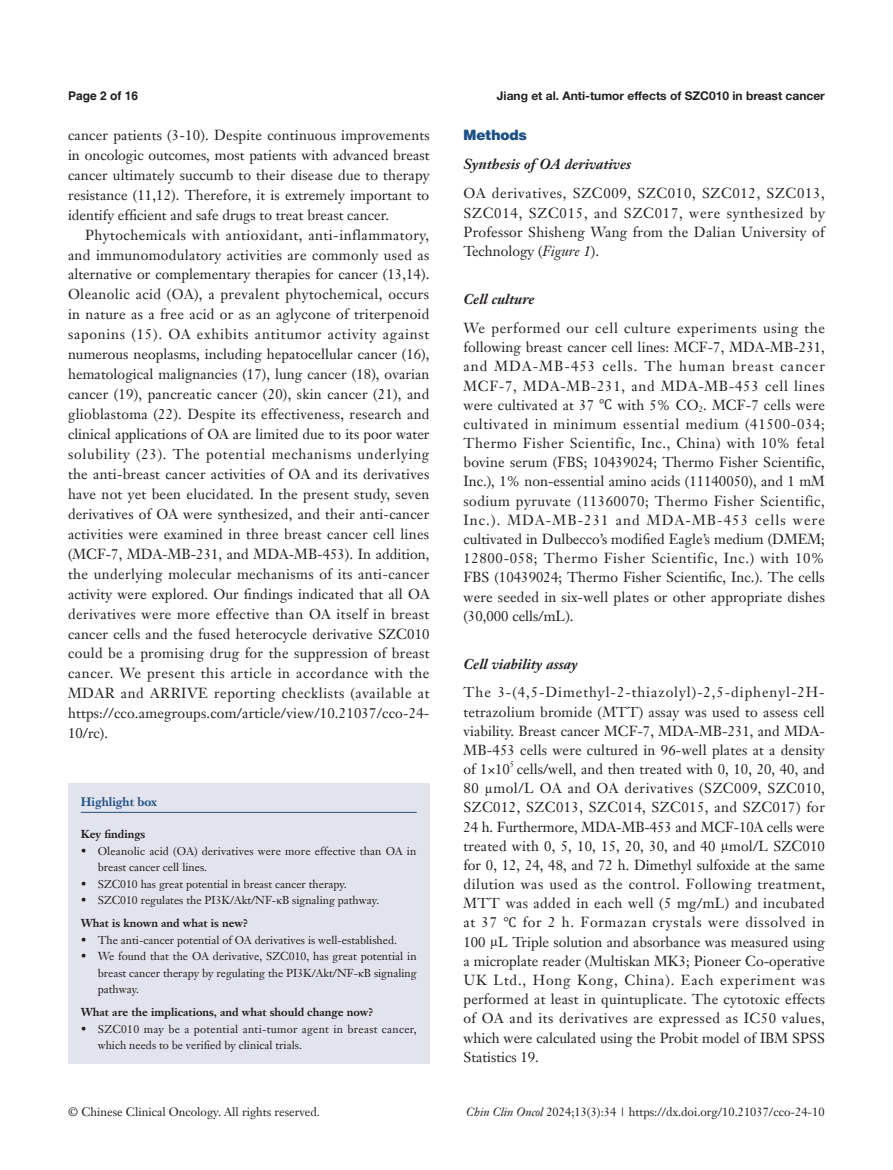
<style>
.page{position:relative;width:893px;height:1170px;background:#fff}
.page>*{position:absolute;margin:0;border:0;box-sizing:border-box;transform-origin:0 0}
.t1{font:14.25px/19.2px "Janson Text LT";letter-spacing:.01em;color:#231f20;text-align:justify}
.t2{font:italic 700 14.25px "Janson Text LT";color:#231f20}
.t3{font:900 14.25px "Helvetica";color:#1c5085}
.t4{font:12px "Janson Text LT";color:#231f20}
.t5{font:700 12px "Helvetica Neue LT Pro";color:#231f20}
.t6{font:700 12px "Janson Text LT";color:#1c5085}
.t7{font:700 12px "Helvetica";color:#231f20}
.t8{font:11.25px/16.5px "Janson Text LT";color:#231f20}
.t9{font:11.25px/16.5px "Janson Text LT";letter-spacing:.025em;color:#231f20}
.t10{font:700 11.25px "Janson Text LT";color:#231f20}
.t11{font:8.25px "Janson Text LT";color:#231f20}
.s1{font-family:"Times New Roman"}
.s2{font-weight:700}
.s3{font-style:italic}
.s4{font-family:"Cambria"}
</style>
<div class="page">
<div style="left:68px;top:782px;width:361px;height:281px;background:#e2e3ec"></div>
<hr style="left:81px;top:811px;width:336px;height:1px;background:#1c5085">
<p class="t7" style="left:68px;top:88px;width:72px">Page 2 of 16</p>
<p class="t5" style="left:497px;top:88px;width:329px">Jiang et al. Anti-tumor effects of SZC010 in breast cancer</p>
<p class="t1" style="left:68px;top:125px;width:363px;line-height:20px">cancer patients (3-10). Despite continuous improvements in oncologic outcomes, most patients with advanced breast cancer ultimately succumb to their disease due to therapy resistance (11,12). Therefore, it is extremely important to identify efficient and safe drugs to treat breast cancer.</p>
<p class="t1" style="left:68px;top:224px;width:363px;line-height:20px;text-indent:17px">Phytochemicals with antioxidant, anti-inflammatory, and immunomodulatory activities are commonly used as alternative or complementary therapies for cancer (13,14).<br>Oleanolic acid (OA), a prevalent phytochemical, occurs in nature as a free acid or as an aglycone of triterpenoid saponins (15). OA exhibits antitumor activity against numerous neoplasms, including hepatocellular cancer (16), hematological malignancies (17), lung cancer (18), ovarian cancer (19), pancreatic cancer (20), skin cancer (21), and glioblastoma (22). Despite its effectiveness, research and clinical applications of OA are limited due to its poor water solubility (23). The potential mechanisms underlying the anti-breast cancer activities of OA and its derivatives have not yet been elucidated. In the present study, seven derivatives of OA were synthesized, and their anti-cancer activities were examined in three breast cancer cell lines (MCF-7, MDA-MB-231, and MDA-MB-453). In addition, the underlying molecular mechanisms of its anti-cancer activity were explored. Our findings indicated that all OA derivatives were more effective than OA itself in breast cancer cells and the fused heterocycle derivative SZC010 could be a promising drug for the suppression of breast cancer. We present this article in accordance with the MDAR and ARRIVE reporting checklists (available at https://cco.amegroups.com/article/view/10.21037/cco-24- 10/rc).</p>
<p class="t6" style="left:81px;top:794px;width:78px">Highlight box</p>
<p class="t10" style="left:81px;top:827px;width:66px">Key findings</p>
<p class="t8" style="left:98px;top:842px;width:320px;text-indent:-17px">• Oleanolic acid (OA) derivatives were more effective than OA in breast cancer cell lines.</p>
<p class="t8" style="left:81px;top:875px;width:268px">• SZC010 has great potential in breast cancer therapy.</p>
<p class="t8" style="left:81px;top:888px;width:300px;line-height:23px">• SZC010 regulates the PI3K/Akt/NF-<span class="s1">κ</span>B signaling pathway.<br><span class="s2">What is known and what is new?</span></p>
<p class="t8" style="left:81px;top:931px;width:318px">• The anti-cancer potential of OA derivatives is well-established.</p>
<p class="t8" style="left:98px;top:948px;width:320px;text-align:justify;text-indent:-17px">• We found that the OA derivative, SZC010, has great potential in breast cancer therapy by regulating the PI3K/Akt/NF-<span class="s1">κ</span>B signaling pathway.</p>
<p class="t10" style="left:81px;top:1004px;width:294px">What are the implications, and what should change now?</p>
<p class="t9" style="left:98px;top:1020px;width:320px;text-indent:-17px">• SZC010 may be a potential anti-tumor agent in breast cancer, which needs to be verified by clinical trials.</p>
<p class="t3" style="left:463px;top:125px;width:65px">Methods</p>
<p class="t2" style="left:463px;top:155px;width:169px">Synthesis of OA derivatives</p>
<p class="t1" style="left:463px;top:184px;width:363px">OA derivatives, SZC009, SZC010, SZC012, SZC013, SZC014, SZC015, and SZC017, were synthesized by Professor Shisheng Wang from the Dalian University of Technology (<span class="s3">Figure 1</span>).</p>
<p class="t2" style="left:463px;top:290px;width:73px">Cell culture</p>
<p class="t1" style="left:463px;top:318px;width:363px">We performed our cell culture experiments using the following breast cancer cell lines: MCF-7, MDA-MB-231, and MDA-MB-453 cells. The human breast cancer MCF-7, MDA-MB-231, and MDA-MB-453 cell lines were cultivated at 37 <span class="s4">℃</span> with 5% CO<sub>2</sub>. MCF-7 cells were cultivated in minimum essential medium (41500-034; Thermo Fisher Scientific, Inc., China) with 10% fetal bovine serum (FBS; 10439024; Thermo Fisher Scientific, Inc.), 1% non-essential amino acids (11140050), and 1 mM sodium pyruvate (11360070; Thermo Fisher Scientific, Inc.). MDA-MB-231 and MDA-MB-453 cells were cultivated in Dulbecco’s modified Eagle’s medium (DMEM; 12800-058; Thermo Fisher Scientific, Inc.) with 10% FBS (10439024; Thermo Fisher Scientific, Inc.). The cells were seeded in six-well plates or other appropriate dishes (30,000 cells/mL).</p>
<p class="t2" style="left:463px;top:654px;width:116px">Cell viability assay</p>
<p class="t1" style="left:463px;top:682px;width:363px">The 3-(4,5-Dimethyl-2-thiazolyl)-2,5-diphenyl-2H&shy;tetrazolium bromide (MTT) assay was used to assess cell viability. Breast cancer MCF-7, MDA-MB-231, and MDA-MB-453 cells were cultured in 96-well plates at a density of 1×10</p>
<p class="t11" style="left:510px;top:759px;width:6px">5</p>
<p class="t1" style="left:463px;top:759px;width:363px;text-indent:53px">cells/well, and then treated with 0, 10, 20, 40, and 80 <span class="s1">µ</span>mol/L OA and OA derivatives (SZC009, SZC010, SZC012, SZC013, SZC014, SZC015, and SZC017) for 24 h. Furthermore, MDA-MB-453 and MCF-10A cells were treated with 0, 5, 10, 15, 20, 30, and 40 <span class="s1">µ</span>mol/L SZC010 for 0, 12, 24, 48, and 72 h. Dimethyl sulfoxide at the same dilution was used as the control. Following treatment, MTT was added in each well (5 mg/mL) and incubated at 37 <span class="s4">℃</span> for 2 h. Formazan crystals were dissolved in 100 <span class="s1">µ</span>L Triple solution and absorbance was measured using a microplate reader (Multiskan MK3; Pioneer Co-operative UK Ltd., Hong Kong, China). Each experiment was performed at least in quintuplicate. The cytotoxic effects of OA and its derivatives are expressed as IC50 values, which were calculated using the Probit model of IBM SPSS Statistics 19.</p>
<p class="t4" style="left:68px;top:1104px;width:253px">© Chinese Clinical Oncology. All rights reserved.</p>
<p class="t4" style="left:466px;top:1104px;width:360px"><span class="s3">Chin Clin Oncol</span> 2024;13(3):34 | https://dx.doi.org/10.21037/cco-24-10</p>
</div>
